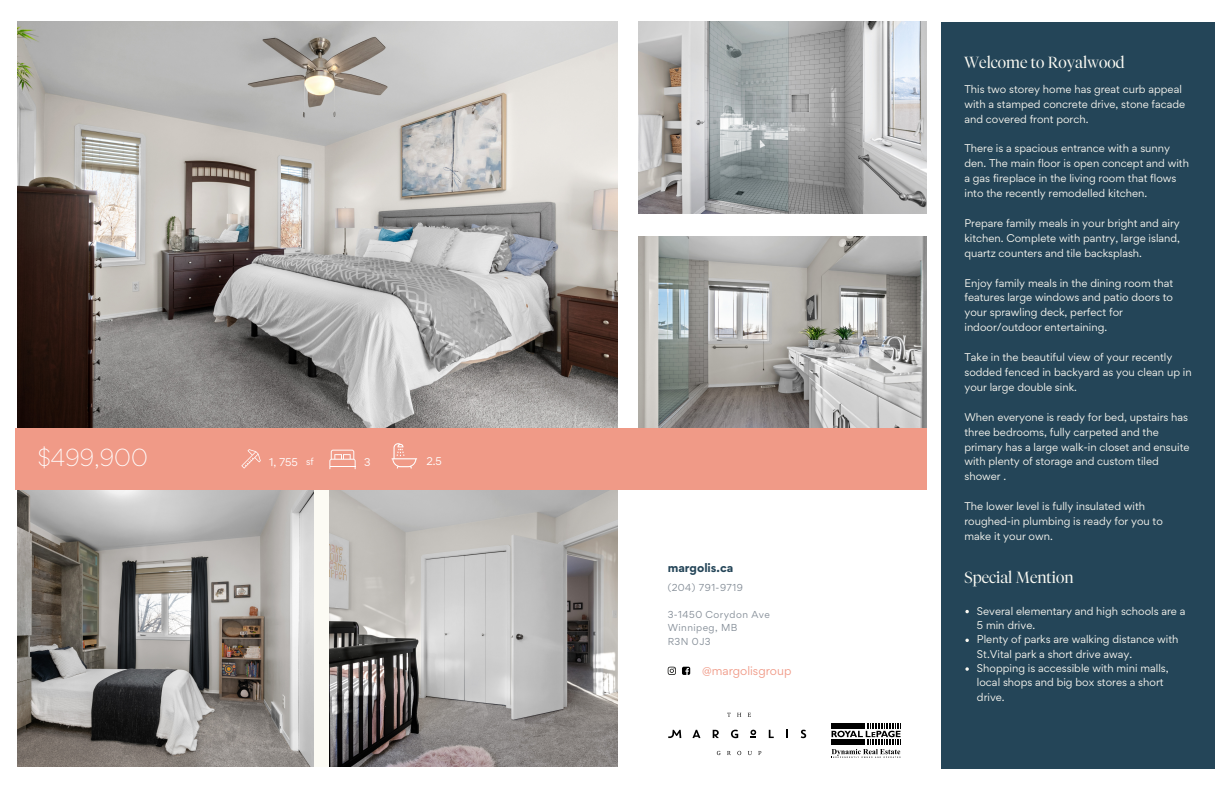
<style>
.page{position:relative;width:1224px;height:792px;background:#fff}
.page>*{position:absolute;margin:0;border:0;box-sizing:border-box;transform-origin:0 0}
.t1{font:300 22px "Gordita";color:#fff}
.t2{font:300 16px "Tiempos Fine";color:#fcfbf4}
.t3{font:11px "Gordita";color:#f09a87}
.t4{font:700 11px "Gordita";color:#244558}
.t5{font:10px/14.9px "Gordita";color:#fbf9f2}
.t6{font:10px "Gordita";color:#fff}
.t7{font:9px "Gordita";letter-spacing:.05em;color:#838c96}
.t8{font:9px "Gordita";color:#fff}
</style>
<div class="page">
<div style="left:17px;top:489px;width:312px;height:277px;background:#fcfbf4"></div>
<img style="left:17px;top:22px;width:600px;height:406px">
<img style="left:329px;top:490px;width:288px;height:276px">
<img style="left:17px;top:490px;width:297px;height:276px">
<img style="left:638px;top:236px;width:288px;height:192px">
<div style="left:15px;top:428px;width:912px;height:62px;background:#f09a87"></div>
<div style="left:941px;top:22px;width:274px;height:747px;background:#244558"></div>
<svg style="left:241px;top:449px;width:20px;height:20px"></svg>
<svg style="left:329px;top:450px;width:27px;height:19px"></svg>
<svg style="left:668px;top:667px;width:8px;height:8px"></svg>
<svg style="left:682px;top:667px;width:8px;height:8px"></svg>
<svg style="left:692px;top:730px;width:8px;height:8px"></svg>
<svg style="left:713px;top:730px;width:6px;height:8px"></svg>
<svg style="left:731px;top:730px;width:7px;height:8px"></svg>
<svg style="left:769px;top:730px;width:5px;height:8px"></svg>
<svg style="left:786px;top:730px;width:2px;height:8px"></svg>
<svg style="left:751px;top:730px;width:5px;height:8px"></svg>
<svg style="left:801px;top:730px;width:5px;height:8px"></svg>
<svg style="left:737px;top:713px;width:4px;height:4px"></svg>
<svg style="left:717px;top:751px;width:4px;height:4px"></svg>
<svg style="left:727px;top:751px;width:4px;height:4px"></svg>
<svg style="left:737px;top:751px;width:4px;height:4px"></svg>
<svg style="left:748px;top:751px;width:4px;height:4px"></svg>
<svg style="left:668px;top:730px;width:13px;height:8px"></svg>
<svg style="left:832px;top:723px;width:69px;height:35px"></svg>
<svg style="left:392px;top:443px;width:25px;height:26px"></svg>
<img style="left:638px;top:22px;width:288px;height:192px">
<svg style="left:965px;top:610px;width:4px;height:3px"></svg>
<svg style="left:965px;top:639px;width:4px;height:3px"></svg>
<svg style="left:965px;top:667px;width:4px;height:4px"></svg>
<p class="t1" style="left:38px;top:443px;width:111px">$499,900</p>
<p class="t6" style="left:269px;top:455px;width:30px;rotate:1deg">1, 755</p>
<p class="t8" style="left:306px;top:455px;width:9px">sf</p>
<p class="t6" style="left:364px;top:455px;width:8px">3</p>
<p class="t6" style="left:426px;top:454px;width:17px">2.5</p>
<p class="t4" style="left:668px;top:560px;width:67px">margolis.ca</p>
<p class="t7" style="left:668px;top:581px;width:77px">(204) 791-9719</p>
<p class="t7" style="left:668px;top:608px;width:104px">3-1450 Corydon Ave</p>
<p class="t7" style="left:668px;top:622px;width:71px">Winnipeg, MB</p>
<p class="t7" style="left:668px;top:635px;width:45px">R3N 0J3</p>
<p class="t3" style="left:702px;top:663px;width:91px">@margolisgroup</p>
<p class="t2" style="left:964px;top:53px;width:162px">Welcome to Royalwood</p>
<p class="t5" style="left:964px;top:81px;width:222px">This two storey home has great curb appeal with a stamped concrete drive, stone facade and covered front porch.</p>
<p class="t5" style="left:964px;top:141px;width:226px">There is a spacious entrance with a sunny den. The main floor is open concept and with a gas fireplace in the living room that flows into the recently remodelled kitchen.</p>
<p class="t5" style="left:964px;top:216px;width:217px;text-align:justify">Prepare family meals in your bright and airy kitchen. Complete with pantry, large island, quartz counters and tile backsplash.</p>
<p class="t5" style="left:964px;top:275px;width:210px">Enjoy family meals in the dining room that</p>
<p class="t5" style="left:964px;top:290px;width:210px">features large windows and patio doors to your sprawling deck, perfect for indoor/outdoor entertaining.</p>
<p class="t5" style="left:964px;top:350px;width:229px">Take in the beautiful view of your recently sodded fenced in backyard as you clean up in your large double sink.</p>
<p class="t5" style="left:964px;top:409px;width:227px">When everyone is ready for bed, upstairs has three bedrooms, fully carpeted and the primary has a large walk-in closet and ensuite with plenty of storage and custom tiled shower .</p>
<p class="t5" style="left:964px;top:499px;width:200px">The lower level is fully insulated with roughed-in plumbing is ready for you to make it your own.</p>
<p class="t2" style="left:964px;top:567px;width:111px">Special Mention</p>
<p class="t5" style="left:977px;top:603px;width:210px;line-height:14.4px">Several elementary and high schools are a<br>5 min drive.</p>
<p class="t5" style="left:977px;top:632px;width:203px;line-height:14.4px">Plenty of parks are walking distance with<br>St.Vital park a short drive away.</p>
<p class="t5" style="left:977px;top:661px;width:193px;line-height:14.4px">Shopping is accessible with mini malls, local shops and big box stores a short drive.</p>
</div>
